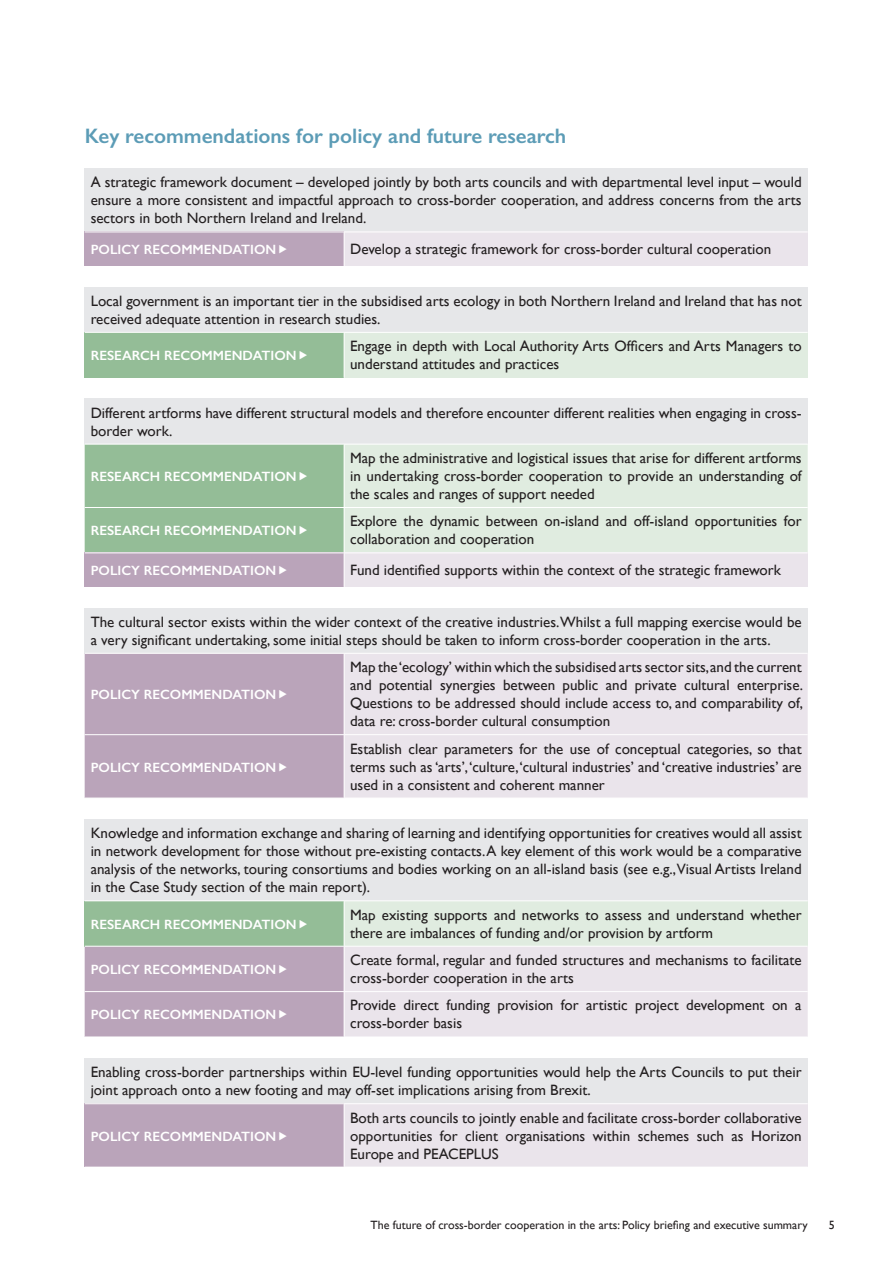
<style>
.page{position:relative;width:893px;height:1263px;background:#fff}
.page>*{position:absolute;margin:0;border:0;box-sizing:border-box;transform-origin:0 0}
.t1{font:600 21px "Gill Sans";color:#5c9cb6}
.t2{font:15px/18px "Gill Sans";color:#231f20}
.t3{font:600 13.5px "Gill Sans";color:#fff}
.t4{font:12px "Gill Sans";color:#231f20}
</style>
<div class="page">
<div style="left:85px;top:169px;width:722px;height:63px;background:#e6e7e9"></div>
<div style="left:85px;top:232px;width:259px;height:34px;background:#baa4ba"></div>
<div style="left:344px;top:232px;width:463px;height:34px;background:#eae4eb"></div>
<hr style="left:344px;top:232px;width:1px;height:34px;background:#fff">
<hr style="left:85px;top:232px;width:259px;height:1px;background:#fff">
<hr style="left:344px;top:232px;width:463px;height:1px;background:#fff">
<div style="left:85px;top:287px;width:722px;height:45px;background:#e6e7e9"></div>
<div style="left:85px;top:332px;width:259px;height:46px;background:#94bd97"></div>
<div style="left:344px;top:332px;width:463px;height:46px;background:#e0ece0"></div>
<hr style="left:344px;top:333px;width:1px;height:45px;background:#fff">
<hr style="left:85px;top:332px;width:259px;height:1px;background:#fff">
<hr style="left:344px;top:332px;width:463px;height:1px;background:#fff">
<div style="left:85px;top:399px;width:722px;height:45px;background:#e6e7e9"></div>
<div style="left:345px;top:445px;width:462px;height:107px;background:#e0ece0"></div>
<div style="left:85px;top:553px;width:259px;height:34px;background:#baa4ba"></div>
<div style="left:344px;top:553px;width:463px;height:34px;background:#eae4eb"></div>
<hr style="left:344px;top:553px;width:1px;height:34px;background:#fff">
<hr style="left:344px;top:507px;width:463px;height:1px;background:#fff">
<div style="left:85px;top:608px;width:722px;height:45px;background:#e6e7e9"></div>
<div style="left:345px;top:654px;width:462px;height:144px;background:#eae4eb"></div>
<hr style="left:344px;top:734px;width:463px;height:1px;background:#fff">
<div style="left:85px;top:819px;width:722px;height:82px;background:#e6e7e9"></div>
<div style="left:85px;top:901px;width:259px;height:45px;background:#94bd97"></div>
<div style="left:344px;top:901px;width:463px;height:45px;background:#e0ece0"></div>
<hr style="left:344px;top:901px;width:1px;height:45px;background:#fff">
<hr style="left:85px;top:900px;width:259px;height:1px;background:#fff">
<hr style="left:344px;top:900px;width:463px;height:1px;background:#fff">
<div style="left:85px;top:1058px;width:722px;height:46px;background:#e6e7e9"></div>
<div style="left:85px;top:1104px;width:259px;height:63px;background:#baa4ba"></div>
<div style="left:344px;top:1104px;width:463px;height:63px;background:#eae4eb"></div>
<hr style="left:344px;top:1104px;width:1px;height:63px;background:#fff">
<hr style="left:85px;top:1103px;width:259px;height:1px;background:#fff">
<hr style="left:344px;top:1103px;width:463px;height:1px;background:#fff">
<div style="left:85px;top:444px;width:259px;height:109px;background:#94bd97"></div>
<div style="left:85px;top:653px;width:259px;height:145px;background:#baa4ba"></div>
<svg style="left:85px;top:946px;width:722px;height:91px;background:#d9ceda"></svg>
<h1 class="t1" style="left:85px;top:123px;width:483px">Key recommendations for policy and future research</h1>
<p class="t2" style="left:91px;top:173px;width:712px;text-align:justify">A strategic framework document – developed jointly by both arts councils and with departmental level input – would ensure a more consistent and impactful approach to cross-border cooperation, and address concerns from the arts sectors in both Northern Ireland and Ireland.</p>
<p class="t3" style="left:91px;top:241px;width:187px">POLICY RECOMMENDATION</p>
<p class="t2" style="left:350px;top:240px;width:422px">Develop a strategic framework for cross-border cultural cooperation</p>
<p class="t2" style="left:91px;top:292px;width:712px">Local government is an important tier in the subsidised arts ecology in both Northern Ireland and Ireland that has not received adequate attention in research studies.</p>
<p class="t3" style="left:91px;top:347px;width:207px">RESEARCH RECOMMENDATION</p>
<p class="t2" style="left:350px;top:337px;width:453px">Engage in depth with Local Authority Arts Officers and Arts Managers to understand attitudes and practices</p>
<p class="t2" style="left:91px;top:403px;width:712px">Different artforms have different structural models and therefore encounter different realities when engaging in cross&shy;border work.</p>
<p class="t3" style="left:91px;top:468px;width:207px">RESEARCH RECOMMENDATION</p>
<p class="t2" style="left:350px;top:449px;width:453px;text-align:justify">Map the administrative and logistical issues that arise for different artforms in undertaking cross-border cooperation to provide an understanding of the scales and ranges of support needed</p>
<p class="t3" style="left:91px;top:523px;width:207px">RESEARCH RECOMMENDATION</p>
<p class="t2" style="left:350px;top:512px;width:453px">Explore the dynamic between on-island and off-island opportunities for collaboration and cooperation</p>
<p class="t3" style="left:91px;top:562px;width:187px">POLICY RECOMMENDATION</p>
<p class="t2" style="left:350px;top:561px;width:432px">Fund identified supports within the context of the strategic framework</p>
<p class="t2" style="left:91px;top:612px;width:712px">The cultural sector exists within the wider context of the creative industries.Whilst a full mapping exercise would be a very significant undertaking, some initial steps should be taken to inform cross-border cooperation in the arts.</p>
<p class="t3" style="left:91px;top:686px;width:187px">POLICY RECOMMENDATION</p>
<p class="t2" style="left:350px;top:658px;width:454px;text-align:justify">Map the ‘ecology’ within which the subsidised arts sector sits, and the current and potential synergies between public and private cultural enterprise.<br>Questions to be addressed should include access to, and comparability of, data re: cross-border cultural consumption</p>
<p class="t2" style="left:350px;top:739px;width:453px;text-align:justify">Establish clear parameters for the use of conceptual categories, so that terms such as ‘arts’,‘culture,‘cultural industries’ and ‘creative industries’ are used in a consistent and coherent manner</p>
<p class="t2" style="left:91px;top:824px;width:712px;text-align:justify">Knowledge and information exchange and sharing of learning and identifying opportunities for creatives would all assist in network development for those without pre-existing contacts. A key element of this work would be a comparative analysis of the networks, touring consortiums and bodies working on an all-island basis (see e.g.,Visual Artists Ireland in the Case Study section of the main report).</p>
<p class="t3" style="left:91px;top:916px;width:207px">RESEARCH RECOMMENDATION</p>
<p class="t2" style="left:350px;top:905px;width:453px">Map existing supports and networks to assess and understand whether there are imbalances of funding and/or provision by artform</p>
<p class="t3" style="left:91px;top:961px;width:187px">POLICY RECOMMENDATION</p>
<p class="t2" style="left:350px;top:951px;width:453px">Create formal, regular and funded structures and mechanisms to facilitate cross-border cooperation in the arts</p>
<p class="t3" style="left:91px;top:1007px;width:187px">POLICY RECOMMENDATION</p>
<p class="t2" style="left:350px;top:996px;width:453px">Provide direct funding provision for artistic project development on a cross-border basis</p>
<p class="t2" style="left:91px;top:1063px;width:712px">Enabling cross-border partnerships within EU-level funding opportunities would help the Arts Councils to put their joint approach onto a new footing and may off-set implications arising from Brexit.</p>
<p class="t3" style="left:91px;top:1128px;width:187px">POLICY RECOMMENDATION</p>
<p class="t3" style="left:91px;top:759px;width:187px">POLICY RECOMMENDATION</p>
<p class="t2" style="left:350px;top:1108px;width:453px;text-align:justify">Both arts councils to jointly enable and facilitate cross-border collaborative opportunities for client organisations within schemes such as Horizon Europe and PEACEPLUS</p>
<p class="t4" style="left:370px;top:1218px;width:439px">The future of cross-border cooperation in the arts: Policy briefing and executive summary</p>
<p class="t4" style="left:829px;top:1218px;width:7px">5</p>
</div>
